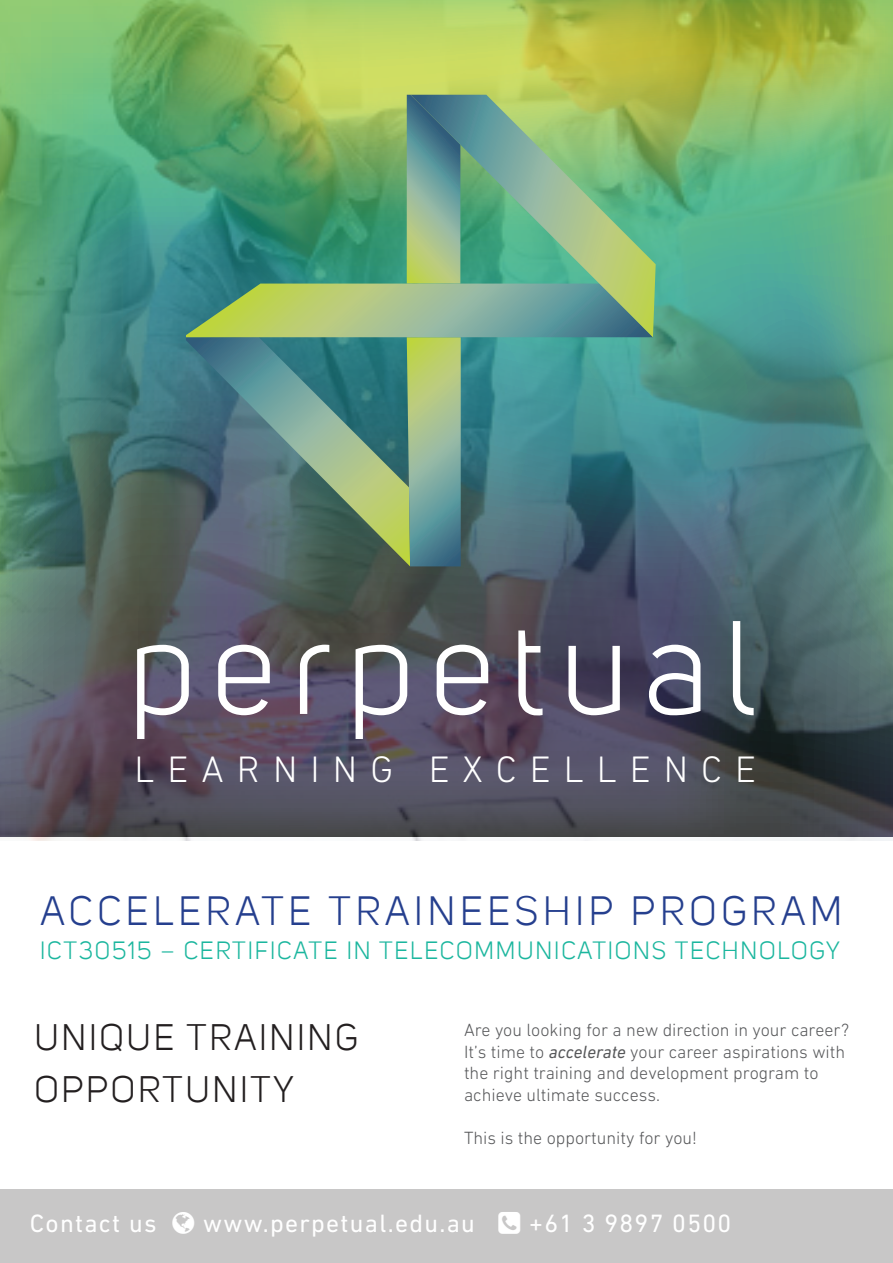
<style>
.page{position:relative;width:893px;height:1263px;background:#fff}
.page>*{position:absolute;margin:0;border:0;box-sizing:border-box;transform-origin:0 0}
.t1{font:131.25px "Uni Sans";letter-spacing:.12em;color:#fff}
.t2{font:39.9px "Uni Sans";letter-spacing:.12em;color:#253f8e}
.t3{font:300 37.5px "DIN Next LT Pro";letter-spacing:.35em;color:#fff}
.t4{font:36px "Uni Sans";letter-spacing:.075em;color:#231f20}
.t5{font:25.5px "DIN Next LT Pro";letter-spacing:.05em;color:#fff}
.t6{font:24.3px "Uni Sans";letter-spacing:.075em;color:#1bb69e}
.t7{font:300 18px/21.6px "DIN Next LT Pro";color:#57585a}
.s1{font-weight:400;font-style:italic}
</style>
<div class="page">
<img style="left:0;top:0;width:893px;height:841px">
<img style="left:186px;top:95px;width:467px;height:471px">
<svg style="left:410px;top:95px;width:246px;height:242px;background:#7cb088"></svg>
<div style="left:0;top:1189px;width:893px;height:74px;background:#c8c7c7"></div>
<p class="t1" style="left:128px;top:593px;width:628px">perpetual</p>
<p class="t3" style="left:134px;top:748px;width:623px">LEARNING EXCELLENCE</p>
<p class="t2" style="left:40px;top:888px;width:803px">ACCELERATE TRAINEESHIP PROGRAM</p>
<p class="t6" style="left:40px;top:937px;width:801px">ICT30515 – CERTIFICATE IN TELECOMMUNICATIONS TECHNOLOGY</p>
<p class="t4" style="left:34px;top:1017px;width:325px">UNIQUE TRAINING</p>
<p class="t4" style="left:34px;top:1069px;width:261px">OPPORTUNITY</p>
<p class="t7" style="left:464px;top:1019px;width:386px">Are you looking for a new direction in your career?</p>
<p class="t7" style="left:464px;top:1041px;width:383px">It’s time to <span class="s1">accelerate</span> your career aspirations with the right training and development program to</p>
<p class="t7" style="left:464px;top:1084px;width:197px">achieve ultimate success.</p>
<p class="t7" style="left:464px;top:1127px;width:235px">This is the opportunity for you!</p>
<p class="t5" style="left:30px;top:1209px;width:128px">Contact us</p>
<p class="t5" style="left:203px;top:1209px;width:273px">www.perpetual.edu.au</p>
<p class="t5" style="left:529px;top:1209px;width:204px">+61 3 9897 0500</p>
</div>
